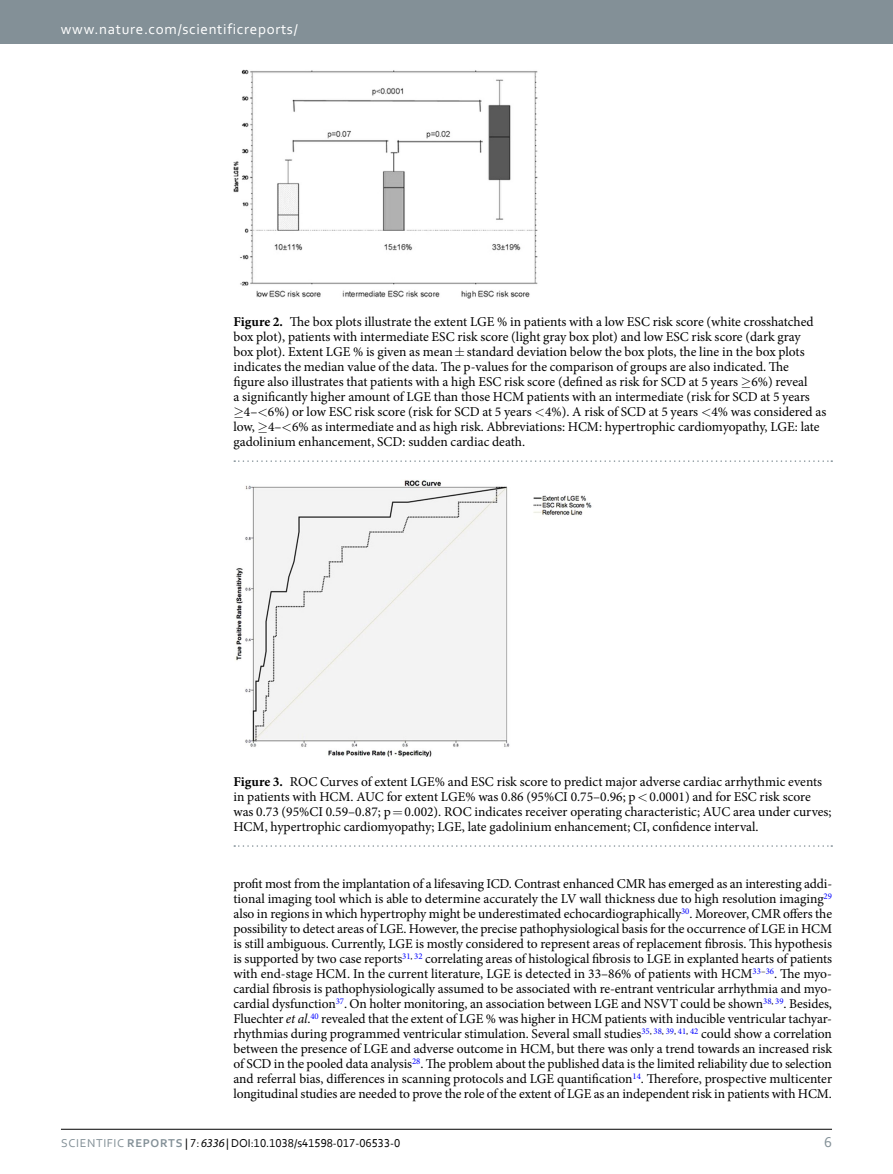
<style>
.page{position:relative;width:893px;height:1174px;background:#fff}
.page>*{position:absolute;margin:0;border:0;box-sizing:border-box;transform-origin:0 0}
.t1{font:15px "Corbel 2";letter-spacing:.045em;color:#fff}
.t2{font:15px "Corbel 2";color:#839097}
.t3{font:13.5px/15px "Minion Pro";color:#000}
.t4{font:12px "Corbel";color:#000}
.s1{font-weight:700}
.s2{font-style:italic}
.s3{font-family:"Corbel 2";color:#839097}
.s4{font-family:"Corbel Bold 2";color:#839097}
.s5{font-family:"Myriad Pro";font-style:italic}
</style>
<div class="page">
<div style="left:0;top:0;width:893px;height:43px;background:#839097"></div>
<hr style="left:61px;top:1129px;width:771px;height:1px;background:#000">
<img style="left:233px;top:70px;width:305px;height:228px">
<svg style="left:234px;top:460px;width:598px;height:2px"></svg>
<img style="left:236px;top:480px;width:356px;height:277px">
<svg style="left:234px;top:845px;width:598px;height:1px"></svg>
<p class="t1" style="left:61px;top:19px;width:238px">www.nature.com/scientificreports/</p>
<p class="t3" style="left:233px;top:314px;width:594px"><span class="s1">Figure 2.</span> The box plots illustrate the extent LGE % in patients with a low ESC risk score (white crosshatched box plot), patients with intermediate ESC risk score (light gray box plot) and low ESC risk score (dark gray<br>box plot). Extent LGE % is given as mean standard deviation below the box plots, the line in the box plots indicates the median value of the data. The p-values for the comparison of groups are also indicated. The<br>figure also illustrates that patients with a high ESC risk score (defined as risk for SCD at 5 years ≥6%) reveal<br>a significantly higher amount of LGE than those HCM patients with an intermediate (risk for SCD at 5 years ≥4– 6%) or low ESC risk score (risk for SCD at 5 years 4%). A risk of SCD at 5 years 4% was considered as low, ≥4– 6% as intermediate and as high risk. Abbreviations: HCM: hypertrophic cardiomyopathy, LGE: late gadolinium enhancement, SCD: sudden cardiac death.</p>
<p class="t3" style="left:233px;top:774px;width:600px"><span class="s1">Figure 3.</span> ROC Curves of extent LGE% and ESC risk score to predict major adverse cardiac arrhythmic events in patients with HCM. AUC for extent LGE% was 0.86 (95%CI 0.75–0.96; p 0.0001) and for ESC risk score was 0.73 (95%CI 0.59–0.87; p 0.002). ROC indicates receiver operating characteristic; AUC area under curves; HCM, hypertrophic cardiomyopathy; LGE, late gadolinium enhancement; CI, confidence interval.</p>
<p class="t3" style="left:233px;top:876px;width:600px;text-align:justify">profit most from the implantation of a lifesaving ICD. Contrast enhanced CMR has emerged as an interesting addi&shy;tional imaging tool which is able to determine accurately the LV wall thickness due to high resolution imaging<sup>29 </sup>also in regions in which hypertrophy might be underestimated echocardiographically<sup>30</sup>. Moreover, CMR offers the possibility to detect areas of LGE. However, the precise pathophysiological basis for the occurrence of LGE in HCM is still ambiguous. Currently, LGE is mostly considered to represent areas of replacement fibrosis. This hypothesis is supported by two case reports<sup>31</sup><sup>,</sup> <sup>32</sup> correlating areas of histological fibrosis to LGE in explanted hearts of patients with end-stage HCM. In the current literature, LGE is detected in 33–86% of patients with HCM<sup>33</sup><sup>–</sup><sup>36</sup>. The myo&shy;cardial fibrosis is pathophysiologically assumed to be associated with re-entrant ventricular arrhythmia and myo&shy;cardial dysfunction<sup>37</sup>. On holter monitoring, an association between LGE and NSVT could be shown<sup>38</sup><sup>,</sup> <sup>39</sup>. Besides, Fluechter <span class="s2">et al</span>.<sup>40</sup> revealed that the extent of LGE % was higher in HCM patients with inducible ventricular tachyar&shy;rhythmias during programmed ventricular stimulation. Several small studies<sup>35</sup><sup>,</sup> <sup>38</sup><sup>,</sup> <sup>39</sup><sup>,</sup> <sup>41</sup><sup>,</sup> <sup>42</sup> could show a correlation between the presence of LGE and adverse outcome in HCM, but there was only a trend towards an increased risk of SCD in the pooled data analysis<sup>28</sup>. The problem about the published data is the limited reliability due to selection and referral bias, differences in scanning protocols and LGE quantification<sup>14</sup>. Therefore, prospective multicenter longitudinal studies are needed to prove the role of the extent of LGE as an independent risk in patients with HCM.</p>
<p class="t4" style="left:61px;top:1135px;width:341px"><span class="s3">Scientific</span> <span class="s4">REPORTS</span> | 7: <span class="s5">6336</span> | DOI:10.1038/s41598-017-06533-0</p>
<p class="t2" style="left:824px;top:1132px;width:9px">6</p>
</div>
